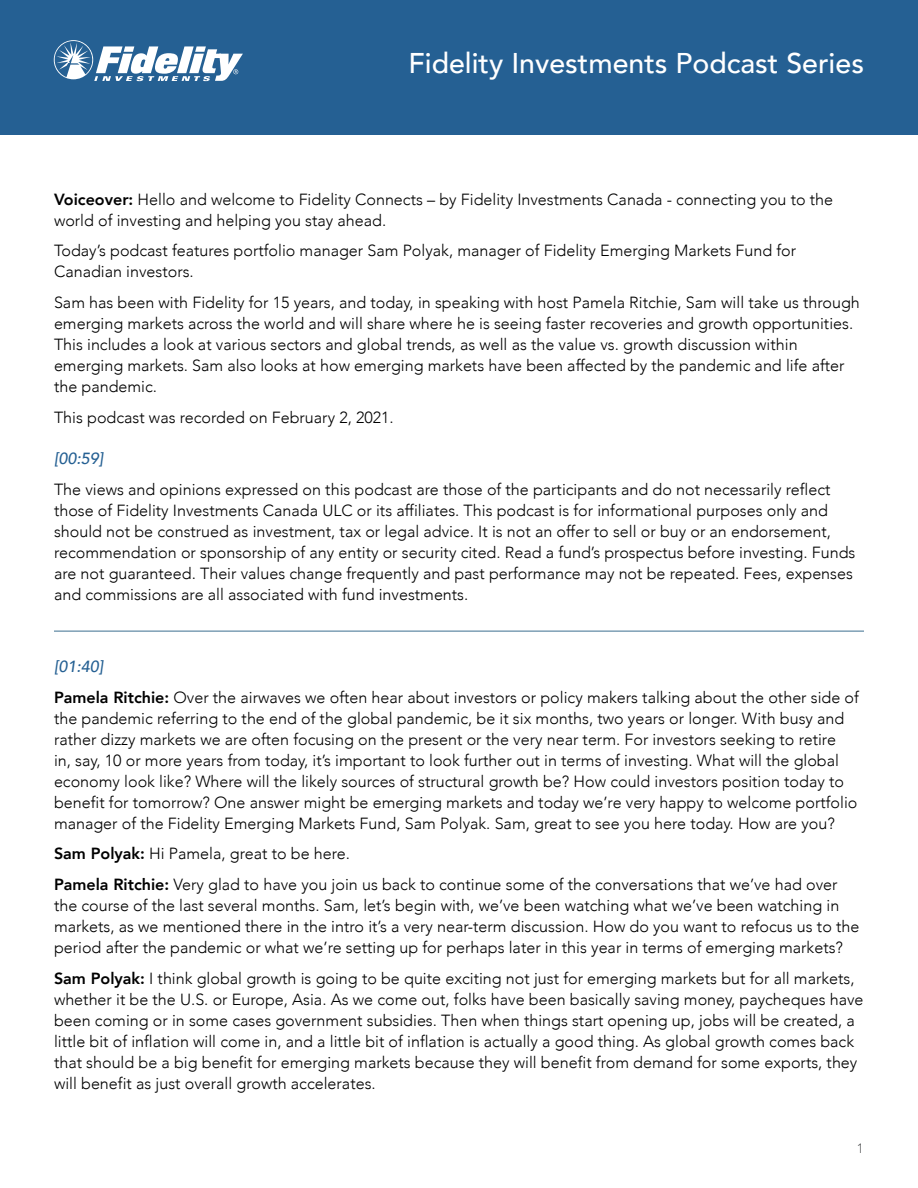
<style>
.page{position:relative;width:918px;height:1188px;background:#fff}
.page>*{position:absolute;margin:0;border:0;box-sizing:border-box;transform-origin:0 0}
.t1{font:500 28.5px "Avenir";color:#fff}
.t2{font:300 16.2px/21px "Avenir";color:#000}
.t3{font:italic 500 16.2px "Avenir";color:#256093}
.t4{font:300 13.5px "Avenir";color:#58595b}
.s1{font-weight:800}
.s2{font-weight:500;font-style:italic;color:#256093}
</style>
<div class="page">
<div style="left:0;top:0;width:918px;height:135px;background:#256093"></div>
<svg style="left:54px;top:40px;width:189px;height:41px"></svg>
<hr style="left:54px;top:631px;width:810px;height:1px;background:#3b6e8f">
<h1 class="t1" style="left:409px;top:38px;width:457px">Fidelity Investments Podcast Series</h1>
<p class="t2" style="left:54px;top:189px;width:781px"><span class="s1">Voiceover:</span> Hello and welcome to Fidelity Connects – by Fidelity Investments Canada - connecting you to the world of investing and helping you stay ahead.</p>
<p class="t2" style="left:54px;top:240px;width:744px">Today’s podcast features portfolio manager Sam Polyak, manager of Fidelity Emerging Markets Fund for<br>Canadian investors.</p>
<p class="t2" style="left:54px;top:292px;width:807px">Sam has been with Fidelity for 15 years, and today, in speaking with host Pamela Ritchie, Sam will take us through emerging markets across the world and will share where he is seeing faster recoveries and growth opportunities.<br>This includes a look at various sectors and global trends, as well as the value vs. growth discussion within emerging markets. Sam also looks at how emerging markets have been affected by the pandemic and life after the pandemic.</p>
<p class="t2" style="left:54px;top:407px;width:341px">This podcast was recorded on February 2, 2021.</p>
<p class="t3" style="left:54px;top:449px;width:51px">[00:59]</p>
<p class="t2" style="left:54px;top:479px;width:803px">The views and opinions expressed on this podcast are those of the participants and do not necessarily reflect those of Fidelity Investments Canada ULC or its affiliates. This podcast is for informational purposes only and should not be construed as investment, tax or legal advice. It is not an offer to sell or buy or an endorsement, recommendation or sponsorship of any entity or security cited. Read a fund’s prospectus before investing. Funds are not guaranteed. Their values change frequently and past performance may not be repeated. Fees, expenses and commissions are all associated with fund investments.</p>
<p class="t2" style="left:54px;top:651px;width:806px;line-height:30.8px"><span class="s2">[01:40]<br></span><span class="s1">Pamela Ritchie:</span> Over the airwaves we often hear about investors or policy makers talking about the other side of</p>
<p class="t2" style="left:54px;top:708px;width:805px">the pandemic referring to the end of the global pandemic, be it six months, two years or longer. With busy and rather dizzy markets we are often focusing on the present or the very near term. For investors seeking to retire<br>in, say, 10 or more years from today, it’s important to look further out in terms of investing. What will the global economy look like? Where will the likely sources of structural growth be? How could investors position today to benefit for tomorrow? One answer might be emerging markets and today we’re very happy to welcome portfolio manager of the Fidelity Emerging Markets Fund, Sam Polyak. Sam, great to see you here today. How are you?</p>
<p class="t2" style="left:54px;top:838px;width:785px;line-height:30.8px"><span class="s1">Sam Polyak:</span> Hi Pamela, great to be here.<br><span class="s1">Pamela Ritchie:</span> Very glad to have you join us back to continue some of the conversations that we’ve had over</p>
<p class="t2" style="left:54px;top:895px;width:807px">the course of the last several months. Sam, let’s begin with, we’ve been watching what we’ve been watching in markets, as we mentioned there in the intro it’s a very near-term discussion. How do you want to refocus us to the period after the pandemic or what we’re setting up for perhaps later in this year in terms of emerging markets?</p>
<p class="t2" style="left:54px;top:968px;width:811px"><span class="s1">Sam Polyak:</span> I think global growth is going to be quite exciting not just for emerging markets but for all markets, whether it be the U.S. or Europe, Asia. As we come out, folks have been basically saving money, paycheques have been coming or in some cases government subsidies. Then when things start opening up, jobs will be created, a little bit of inflation will come in, and a little bit of inflation is actually a good thing. As global growth comes back that should be a big benefit for emerging markets because they will benefit from demand for some exports, they will benefit as just overall growth accelerates.</p>
<p class="t4" style="left:857px;top:1140px;width:9px">1</p>
</div>
